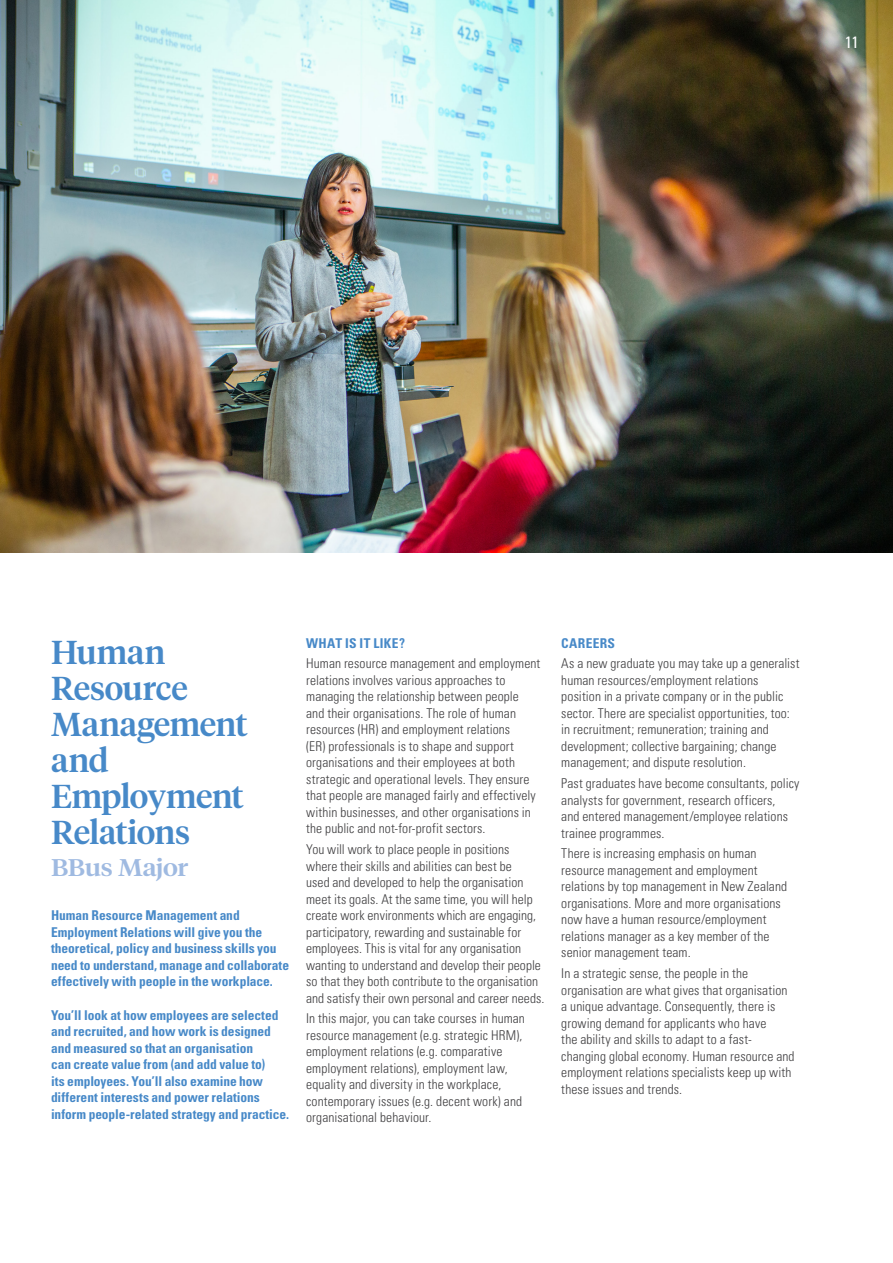
<style>
.page{position:relative;width:893px;height:1263px;background:#fff}
.page>*{position:absolute;margin:0;border:0;box-sizing:border-box;transform-origin:0 0}
.t1{font:500 33px/36px "Tiempos Headline";letter-spacing:-.01em;color:#4789c8}
.H4_Sub{font:500 24px "Tiempos Headline";letter-spacing:-.01em;color:#9fbae1;scale:1.1 1}
.t2{font:condensed 16.5px "Univers LT Pro";color:#fff}
.t3{font:300 condensed 13.5px/16.5px "Univers LT Pro";letter-spacing:.01em;color:#414042}
.High_Light_P{font:700 condensed 13.5px/16.5px "Univers LT Pro";letter-spacing:-.005em;color:#4789c8}
.High_Light_P-2{font:700 condensed 13.5px "Univers LT Pro";letter-spacing:.03em;color:#4789c8}
.High_Light_P-3{font:700 condensed 13.5px "Univers LT Pro";letter-spacing:.02em;color:#4789c8}
</style>
<div class="page">
<img style="left:0;top:0;width:893px;height:553px">
<p class="t2" style="left:845px;top:32px;width:15px">11</p>
<h4 class="t1" style="left:51px;top:632px;width:198px">Human<br>Resource<br>Management and<br>Employment<br>Relations</h4>
<p class="H4_Sub" style="left:51px;top:851px;width:126px">BBus Major</p>
<p class="High_Light_P" style="left:51px;top:907px;width:240px">Human Resource Management and Employment Relations will give you the theoretical, policy and business skills you need to understand, manage and collaborate effectively with people in the workplace.</p>
<p class="High_Light_P" style="left:51px;top:1006px;width:240px">You’ll look at how employees are selected and recruited, and how work is designed and measured so that an organisation<br>can create value from (and add value to)<br>its employees. You’ll also examine how different interests and power relations inform people-related strategy and practice.</p>
<p class="High_Light_P-2" style="left:306px;top:634px;width:100px">WHAT IS IT LIKE?</p>
<p class="t3" style="left:306px;top:655px;width:236px">Human resource management and employment relations involves various approaches to managing the relationship between people and their organisations. The role of human resources (HR) and employment relations<br>(ER) professionals is to shape and support organisations and their employees at both strategic and operational levels. They ensure that people are managed fairly and effectively within businesses, and other organisations in the public and not-for-profit sectors.</p>
<p class="t3" style="left:306px;top:840px;width:240px">You will work to place people in positions<br>where their skills and abilities can best be<br>used and developed to help the organisation meet its goals. At the same time, you will help create work environments which are engaging, participatory, rewarding and sustainable for employees. This is vital for any organisation wanting to understand and develop their people so that they both contribute to the organisation and satisfy their own personal and career needs.</p>
<p class="t3" style="left:306px;top:1010px;width:220px">In this major, you can take courses in human resource management (e.g. strategic HRM), employment relations (e.g. comparative employment relations), employment law, equality and diversity in the workplace, contemporary issues (e.g. decent work) and organisational behaviour.</p>
<p class="High_Light_P-3" style="left:561px;top:634px;width:55px">CAREERS</p>
<p class="t3" style="left:561px;top:655px;width:240px">As a new graduate you may take up a generalist human resources/employment relations position in a private company or in the public sector. There are specialist opportunities, too: in recruitment; remuneration; training and development; collective bargaining; change management; and dispute resolution.</p>
<p class="t3" style="left:561px;top:774px;width:240px">Past graduates have become consultants, policy analysts for government, research officers,<br>and entered management/employee relations trainee programmes.</p>
<p class="t3" style="left:561px;top:845px;width:227px">There is increasing emphasis on human resource management and employment relations by top management in New Zealand organisations. More and more organisations now have a human resource/employment relations manager as a key member of the senior management team.</p>
<p class="t3" style="left:561px;top:964px;width:235px">In a strategic sense, the people in the organisation are what gives that organisation a unique advantage. Consequently, there is growing demand for applicants who have<br>the ability and skills to adapt to a fast&shy;changing global economy. Human resource and employment relations specialists keep up with these issues and trends.</p>
</div>
